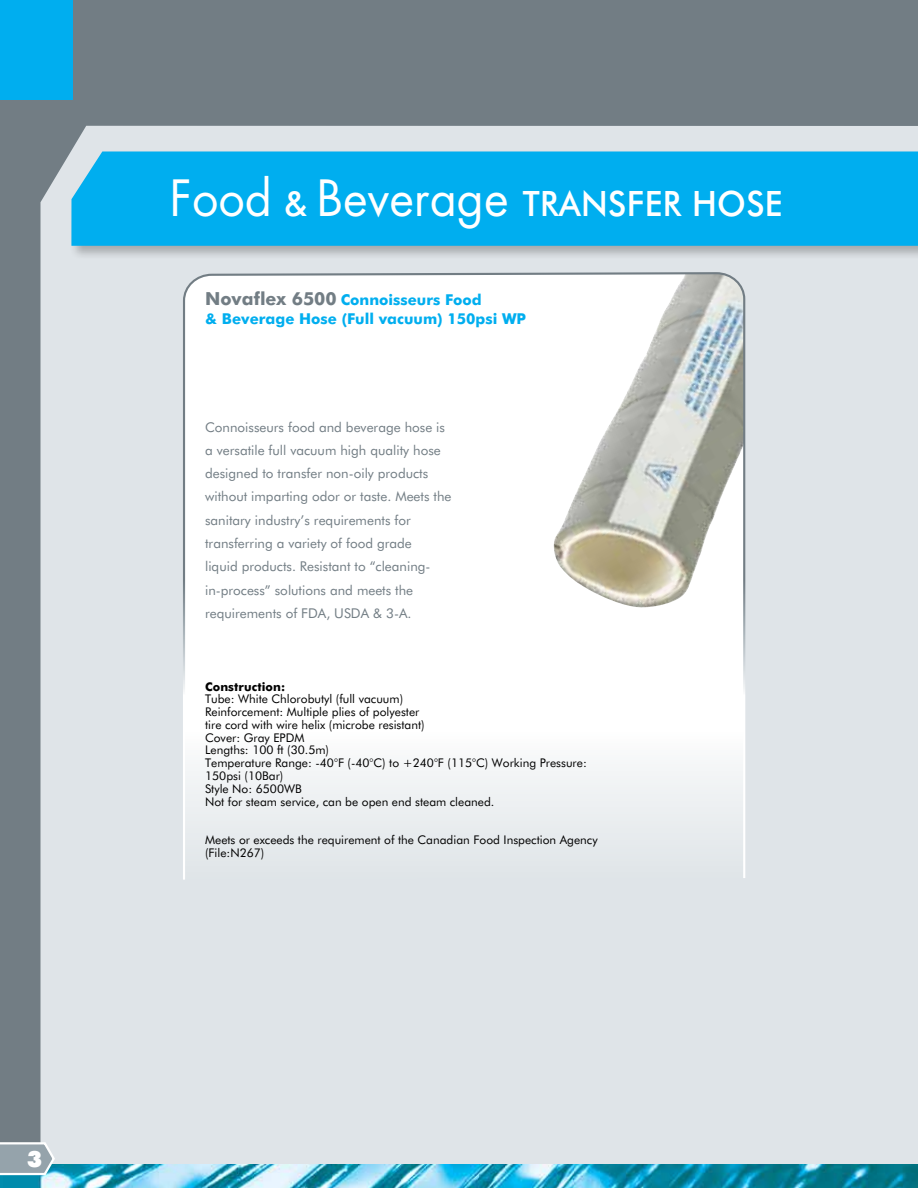
<style>
.page{position:relative;width:918px;height:1188px;background:#727d84}
.page>*{position:absolute;margin:0;border:0;box-sizing:border-box;transform-origin:0 0}
.t1{font:500 34.95px "Futura BT";letter-spacing:.01em;color:#fff;scale:.95 1}
.t2{font:900 22.5px "Futura BT";color:#fff}
.t3{font:700 15px/18.1px "Futura BT";color:#00aeef}
.t4{font:13.5px/23.2px "Futura BT";color:#727d84}
.t5{font:12px/12.8px "Futura BT";color:#000}
.t6{font:700 12px "Futura BT";letter-spacing:.01em;color:#000}
.s1{font-family:"Futura";font-weight:400;font-size:48.6px}
.s2{font-size:18px;color:#727d84}
</style>
<div class="page">
<div style="left:41px;top:126px;width:877px;height:1039px;background:#dfe4e8"></div>
<div style="left:0;top:0;width:72px;height:100px;background:#00aeef"></div>
<img style="left:0;top:1165px;width:918px;height:23px">
<svg style="left:0;top:1141px;width:56px;height:35px;background:#a2b3bb"></svg>
<div style="left:69px;top:149px;width:849px;height:111px;background:#000;opacity:.25"></div>
<div style="left:71px;top:152px;width:847px;height:94px;background:#00aeef"></div>
<svg style="left:182px;top:271px;width:564px;height:611px;background:#f1f2f1"></svg>
<h2 class="t2" style="left:27px;top:1145px;width:17px">3</h2>
<h1 class="t1" style="left:170px;top:182px;width:646px"><span class="s1">Food</span> &amp; <span class="s1">Beverage</span> TRANSFER HOSE</h1>
<p class="t3" style="left:205px;top:291px;width:323px"><span class="s2">Novaflex 6500</span> Connoisseurs Food<br>&amp; Beverage Hose (Full vacuum) 150psi WP</p>
<p class="t4" style="left:205px;top:415px;width:248px">Connoisseurs food and beverage hose is a versatile full vacuum high quality hose designed to transfer non-oily products without imparting odor or taste. Meets the sanitary industry’s requirements for transferring a variety of food grade<br>liquid products. Resistant to “cleaning&shy;in-process” solutions and meets the requirements of FDA, USDA &amp; 3-A.</p>
<p class="t6" style="left:205px;top:679px;width:82px">Construction:</p>
<p class="t5" style="left:205px;top:693px;width:383px">Tube: White Chlorobutyl (full vacuum)<br>Reinforcement: Multiple plies of polyester<br>tire cord with wire helix (microbe resistant)<br>Cover: Gray EPDM<br>Lengths: 100 ft (30.5m)<br>Temperature Range: -40°F (-40°C) to +240°F (115°C) Working Pressure:<br>150psi (10Bar)<br>Style No: 6500WB<br>Not for steam service, can be open end steam cleaned.</p>
<p class="t5" style="left:205px;top:833px;width:394px">Meets or exceeds the requirement of the Canadian Food Inspection Agency (File:N267)</p>
</div>
